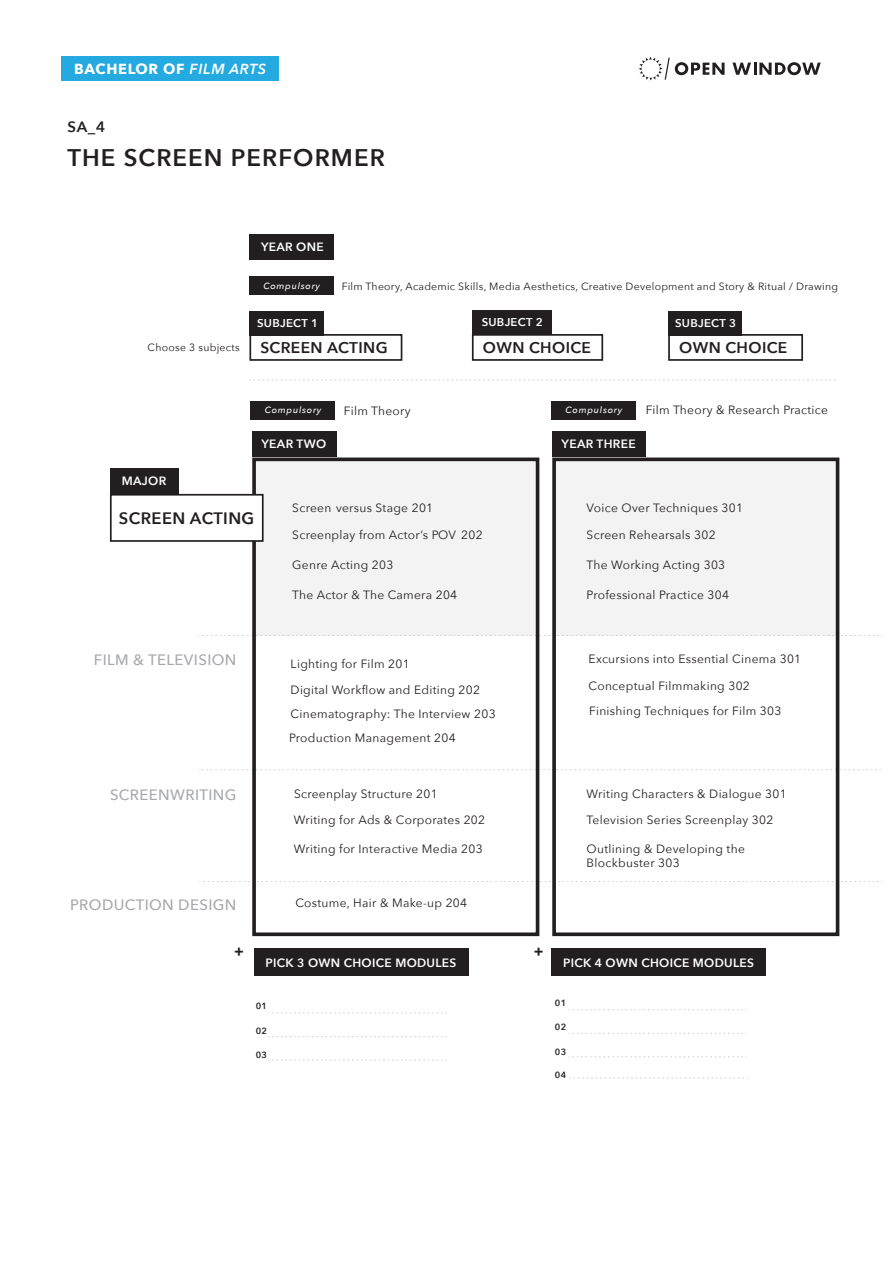
<style>
.page{position:relative;width:893px;height:1263px;background:#fff}
.page>*{position:absolute;margin:0;border:0;box-sizing:border-box;transform-origin:0 0}
.t1{font:600 24px "Avenir Next";letter-spacing:.045em;color:#231f20}
.t2{font:600 16.5px "Avenir Next";letter-spacing:.025em;color:#231f20}
.t3{font:600 15.45px "Avenir Next";letter-spacing:.025em;color:#231f20}
.t4{font:500 15px "Avenir Next";letter-spacing:.025em;color:#a8a9ad}
.t5{font:600 15px "Avenir Next";color:#231f20}
.t6{font:700 14.7px "Avenir Next";color:#231f20}
.t7{font:700 14.55px "Avenir Next";letter-spacing:.045em;color:#fff}
.t8{font:12px/24.6px "Avenir Next";letter-spacing:.025em;color:#231f20}
.t9{font:600 12px "Avenir Next";letter-spacing:.025em;color:#fff}
.t10{font:600 11.25px "Avenir Next";letter-spacing:.025em;color:#fff}
.t11{font:10.5px "Avenir Next";letter-spacing:.025em;color:#231f20}
.t12{font:italic 500 9px "Avenir Next";letter-spacing:.085em;color:#fff}
.t13{font:600 9px "Avenir Next";letter-spacing:.025em;color:#231f20}
.s1{font-weight:600;font-style:italic}
</style>
<div class="page">
<div style="left:254px;top:459px;width:283px;height:176px;background:#f3f3f4"></div>
<div style="left:554px;top:459px;width:283px;height:176px;background:#f3f3f4"></div>
<div style="left:61px;top:56px;width:218px;height:25px;background:#24aae1"></div>
<svg style="left:732px;top:62px;width:89px;height:13px"></svg>
<svg style="left:639px;top:57px;width:86px;height:24px"></svg>
<svg style="left:198px;top:635px;width:685px;height:1px"></svg>
<svg style="left:198px;top:769px;width:683px;height:1px"></svg>
<svg style="left:199px;top:881px;width:684px;height:1px"></svg>
<div style="left:252px;top:457px;width:287px;height:479px;border:4px solid #231f20"></div>
<div style="left:552px;top:457px;width:287px;height:479px;border:4px solid #231f20"></div>
<div style="left:110px;top:494px;width:154px;height:48px;background:#fff;border:2px solid #231f20"></div>
<div style="left:110px;top:468px;width:68px;height:26px;background:#231f20"></div>
<div style="left:252px;top:431px;width:84px;height:26px;background:#231f20"></div>
<div style="left:552px;top:431px;width:94px;height:26px;background:#231f20"></div>
<div style="left:254px;top:948px;width:214px;height:27px;background:#231f20"></div>
<div style="left:551px;top:948px;width:215px;height:27px;background:#231f20"></div>
<svg style="left:268px;top:1013px;width:178px;height:1px"></svg>
<svg style="left:268px;top:1036px;width:178px;height:1px"></svg>
<svg style="left:268px;top:1060px;width:178px;height:1px"></svg>
<svg style="left:569px;top:1009px;width:178px;height:1px"></svg>
<svg style="left:569px;top:1033px;width:178px;height:1px"></svg>
<svg style="left:569px;top:1056px;width:178px;height:1px"></svg>
<svg style="left:570px;top:1077px;width:178px;height:1px"></svg>
<div style="left:249px;top:334px;width:153px;height:27px;background:#fff;border:2px solid #231f20"></div>
<div style="left:472px;top:334px;width:131px;height:27px;background:#fff;border:2px solid #231f20"></div>
<div style="left:668px;top:334px;width:135px;height:27px;background:#fff;border:2px solid #231f20"></div>
<div style="left:249px;top:311px;width:75px;height:25px;background:#231f20"></div>
<div style="left:472px;top:310px;width:79px;height:25px;background:#231f20"></div>
<div style="left:668px;top:311px;width:74px;height:25px;background:#231f20"></div>
<div style="left:249px;top:234px;width:85px;height:26px;background:#231f20"></div>
<div style="left:249px;top:276px;width:85px;height:19px;background:#231f20"></div>
<svg style="left:249px;top:380px;width:587px;height:1px"></svg>
<div style="left:250px;top:401px;width:85px;height:18px;background:#231f20"></div>
<div style="left:551px;top:401px;width:85px;height:18px;background:#231f20"></div>
<p class="t7" style="left:74px;top:56px;width:193px">BACHELOR OF <span class="s1">FILM ARTS</span></p>
<p class="t5" style="left:67px;top:114px;width:39px">SA_4</p>
<h1 class="t1" style="left:67px;top:137px;width:319px">THE SCREEN PERFORMER</h1>
<p class="t9" style="left:261px;top:237px;width:64px">YEAR ONE</p>
<p class="t12" style="left:263px;top:278px;width:58px">Compulsory</p>
<p class="t11" style="left:342px;top:277px;width:498px">Film Theory, Academic Skills, Media Aesthetics, Creative Development and Story &amp; Ritual / Drawing</p>
<p class="t11" style="left:148px;top:338px;width:94px">Choose 3 subjects</p>
<p class="t10" style="left:257px;top:314px;width:62px">SUBJECT 1</p>
<p class="t10" style="left:482px;top:313px;width:62px">SUBJECT 2</p>
<p class="t10" style="left:675px;top:314px;width:62px">SUBJECT 3</p>
<p class="t3" style="left:260px;top:334px;width:129px">SCREEN ACTING</p>
<p class="t3" style="left:483px;top:334px;width:110px">OWN CHOICE</p>
<p class="t3" style="left:679px;top:334px;width:110px">OWN CHOICE</p>
<p class="t9" style="left:122px;top:471px;width:46px">MAJOR</p>
<p class="t12" style="left:265px;top:402px;width:58px">Compulsory</p>
<p class="t8" style="left:344px;top:398px;width:68px">Film Theory</p>
<p class="t12" style="left:566px;top:402px;width:58px">Compulsory</p>
<p class="t8" style="left:646px;top:397px;width:184px">Film Theory &amp; Research Practice</p>
<p class="t9" style="left:262px;top:434px;width:66px">YEAR TWO</p>
<p class="t9" style="left:562px;top:434px;width:76px">YEAR THREE</p>
<h2 class="t2" style="left:119px;top:504px;width:137px">SCREEN ACTING</h2>
<p class="t8" style="left:292px;top:495px;width:142px">Screen versus Stage 201</p>
<p class="t8" style="left:292px;top:522px;width:192px">Screenplay from Actor’s POV 202</p>
<p class="t8" style="left:292px;top:552px;width:103px">Genre Acting 203</p>
<p class="t8" style="left:292px;top:582px;width:166px">The Actor &amp; The Camera 204</p>
<p class="t8" style="left:587px;top:495px;width:158px">Voice Over Techniques 301</p>
<p class="t8" style="left:587px;top:522px;width:131px">Screen Rehearsals 302</p>
<p class="t8" style="left:587px;top:552px;width:140px">The Working Acting 303</p>
<p class="t8" style="left:587px;top:582px;width:144px">Professional Practice 304</p>
<p class="t4" style="left:94px;top:647px;width:144px">FILM &amp; TELEVISION</p>
<p class="t8" style="left:291px;top:651px;width:121px">Lighting for Film 201</p>
<p class="t8" style="left:289px;top:701px;width:208px">Cinematography: The Interview 203<br>Production Management 204</p>
<p class="t8" style="left:291px;top:676px;width:191px">Digital Workflow and Editing 202</p>
<p class="t8" style="left:589px;top:645px;width:214px">Excursions into Essential Cinema 301</p>
<p class="t8" style="left:589px;top:672px;width:194px">Conceptual Filmmaking 302<br>Finishing Techniques for Film 303</p>
<p class="t4" style="left:110px;top:782px;width:128px">SCREENWRITING</p>
<p class="t8" style="left:294px;top:781px;width:145px">Screenplay Structure 201</p>
<p class="t8" style="left:587px;top:781px;width:202px">Writing Characters &amp; Dialogue 301</p>
<p class="t8" style="left:294px;top:807px;width:193px">Writing for Ads &amp; Corporates 202</p>
<p class="t8" style="left:294px;top:835px;width:190px">Writing for Interactive Media 203</p>
<p class="t8" style="left:587px;top:807px;width:188px">Television Series Screenplay 302</p>
<p class="t8" style="left:587px;top:841px;width:160px;line-height:14.4px">Outlining &amp; Developing the<br>Blockbuster 303</p>
<p class="t4" style="left:70px;top:892px;width:168px">PRODUCTION DESIGN</p>
<p class="t8" style="left:295px;top:890px;width:173px">Costume, Hair &amp; Make-up 204</p>
<p class="t6" style="left:234px;top:938px;width:11px">+</p>
<p class="t6" style="left:534px;top:938px;width:11px">+</p>
<p class="t9" style="left:265px;top:952px;width:192px">PICK 3 OWN CHOICE MODULES</p>
<p class="t9" style="left:563px;top:952px;width:192px">PICK 4 OWN CHOICE MODULES</p>
<p class="t13" style="left:256px;top:998px;width:13px">01</p>
<p class="t13" style="left:256px;top:1023px;width:13px">02</p>
<p class="t13" style="left:256px;top:1047px;width:13px">03</p>
<p class="t13" style="left:555px;top:995px;width:13px">01</p>
<p class="t13" style="left:555px;top:1019px;width:13px">02</p>
<p class="t13" style="left:555px;top:1044px;width:13px">03</p>
<p class="t13" style="left:555px;top:1067px;width:13px">04</p>
</div>
